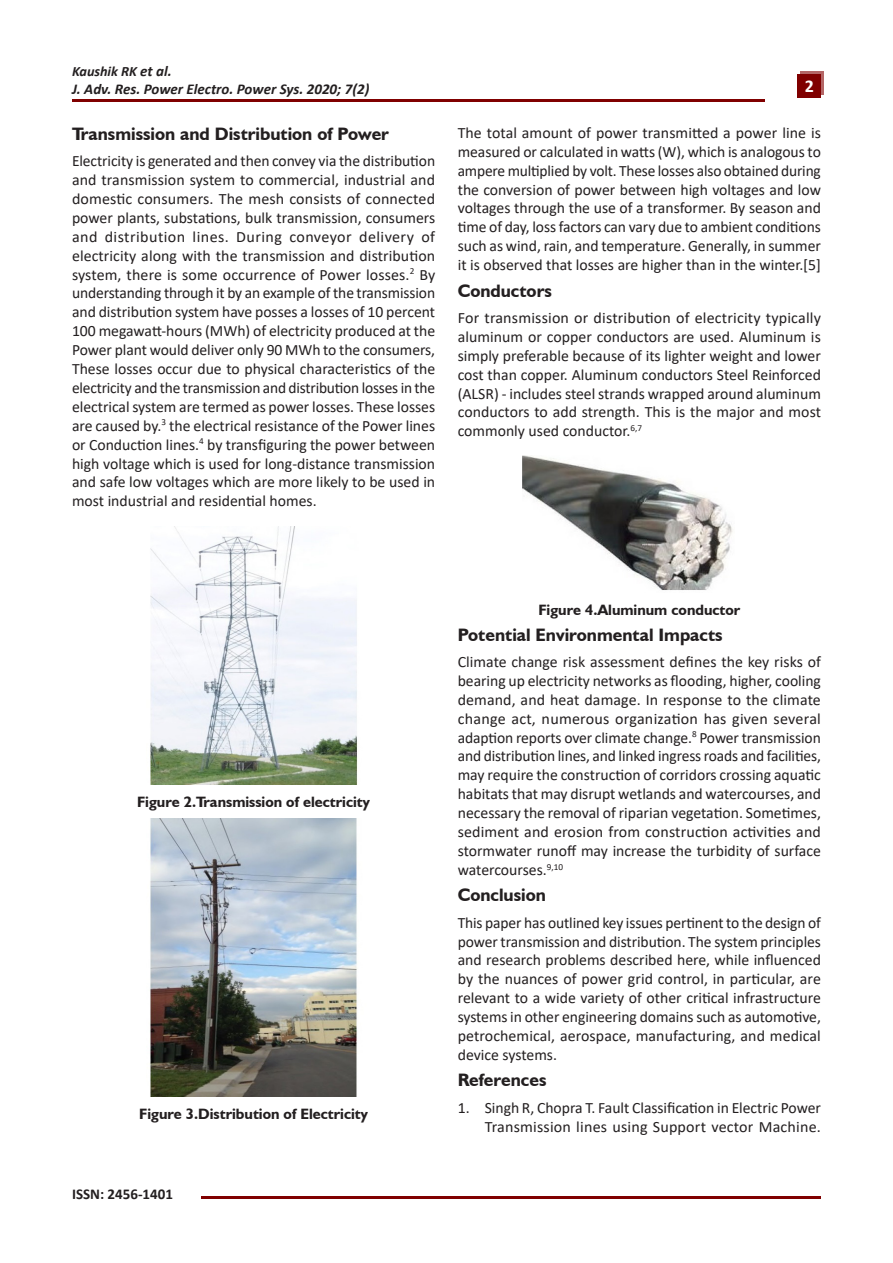
<style>
.page{position:relative;width:893px;height:1263px;background:#fff}
.page>*{position:absolute;margin:0;border:0;box-sizing:border-box;transform-origin:0 0}
.t1{font:700 18px "Humanist 521 BT";color:#231f20}
.t2{font:700 18px "Calibri";color:#fff}
.t3{font:15.75px/18.9px "Calibri";color:#231f20;text-align:justify}
.t4{font:700 15px "Humanist 521 BT";color:#231f20}
.t5{font:italic 700 15px "Calibri";color:#231f20}
.t6{font:700 15px "Calibri";color:#231f20}
.t7{font:italic 700 14.25px "Calibri";color:#231f20}
.s1{font-size:15px}
</style>
<div class="page">
<div style="left:801px;top:71px;width:23px;height:23px;background:#b46666"></div>
<div style="left:798px;top:74px;width:23px;height:23px;background:#800000"></div>
<hr style="left:72px;top:100px;width:693px;height:2px;background:#800000">
<hr style="left:202px;top:1196px;width:619px;height:2px;background:#800000">
<img style="left:150px;top:818px;width:207px;height:279px">
<img style="left:150px;top:527px;width:208px;height:257px">
<img style="left:522px;top:455px;width:211px;height:135px">
<p class="t7" style="left:72px;top:61px;width:101px">Kaushik RK <span class="s1">et al.</span></p>
<p class="t5" style="left:72px;top:78px;width:299px">J. Adv. Res. Power Electro. Power Sys. 2020; 7(2)</p>
<p class="t1" style="left:72px;top:122px;width:318px">Transmission and Distribution of Power</p>
<p class="t3" style="left:72px;top:151px;width:365px">Electricity is generated and then convey via the distribution and transmission system to commercial, industrial and domestic consumers. The mesh consists of connected power plants, substations, bulk transmission, consumers and distribution lines. During conveyor delivery of electricity along with the transmission and distribution system, there is some occurrence of Power losses.<sup>2</sup> By understanding through it by an example of the transmission and distribution system have posses a losses of 10 percent 100 megawatt-hours (MWh) of electricity produced at the Power plant would deliver only 90 MWh to the consumers, These losses occur due to physical characteristics of the electricity and the transmission and distribution losses in the electrical system are termed as power losses. These losses are caused by.<sup>3</sup> the electrical resistance of the Power lines or Conduction lines.<sup>4</sup> by transfiguring the power between high voltage which is used for long-distance transmission and safe low voltages which are more likely to be used in most industrial and residential homes.</p>
<p class="t2" style="left:805px;top:74px;width:11px">2</p>
<p class="t3" style="left:458px;top:123px;width:365px">The total amount of power transmitted a power line is measured or calculated in watts (W), which is analogous to ampere multiplied by volt. These losses also obtained during the conversion of power between high voltages and low voltages through the use of a transformer. By season and time of day, loss factors can vary due to ambient conditions such as wind, rain, and temperature. Generally, in summer it is observed that losses are higher than in the winter.[5]</p>
<p class="t1" style="left:458px;top:279px;width:96px">Conductors</p>
<p class="t3" style="left:458px;top:308px;width:365px">For transmission or distribution of electricity typically aluminum or copper conductors are used. Aluminum is simply preferable because of its lighter weight and lower cost than copper. Aluminum conductors Steel Reinforced (ALSR) - includes steel strands wrapped around aluminum conductors to add strength. This is the major and most commonly used conductor.<sup>6,7</sup></p>
<p class="t4" style="left:137px;top:792px;width:234px">Figure 2.Transmission of electricity</p>
<p class="t4" style="left:139px;top:1104px;width:230px">Figure 3.Distribution of Electricity</p>
<p class="t6" style="left:72px;top:1183px;width:103px">ISSN: 2456-1401</p>
<p class="t4" style="left:538px;top:600px;width:203px">Figure 4.Aluminum conductor</p>
<p class="t1" style="left:458px;top:623px;width:266px">Potential Environmental Impacts</p>
<p class="t3" style="left:458px;top:652px;width:365px">Climate change risk assessment defines the key risks of bearing up electricity networks as flooding, higher, cooling demand, and heat damage. In response to the climate change act, numerous organization has given several adaption reports over climate change.<sup>8</sup> Power transmission and distribution lines, and linked ingress roads and facilities, may require the construction of corridors crossing aquatic habitats that may disrupt wetlands and watercourses, and necessary the removal of riparian vegetation. Sometimes, sediment and erosion from construction activities and stormwater runoff may increase the turbidity of surface watercourses.<sup>9,10</sup></p>
<p class="t1" style="left:458px;top:884px;width:90px">Conclusion</p>
<p class="t3" style="left:458px;top:912px;width:365px">This paper has outlined key issues pertinent to the design of power transmission and distribution. The system principles and research problems described here, while influenced by the nuances of power grid control, in particular, are relevant to a wide variety of other critical infrastructure systems in other engineering domains such as automotive, petrochemical, aerospace, manufacturing, and medical device systems.</p>
<p class="t1" style="left:458px;top:1069px;width:90px">References</p>
<p class="t3" style="left:458px;top:1098px;width:365px;text-align:right">1. Singh R, Chopra T. Fault Classification in Electric Power<br>Transmission lines using Support vector Machine.</p>
</div>
